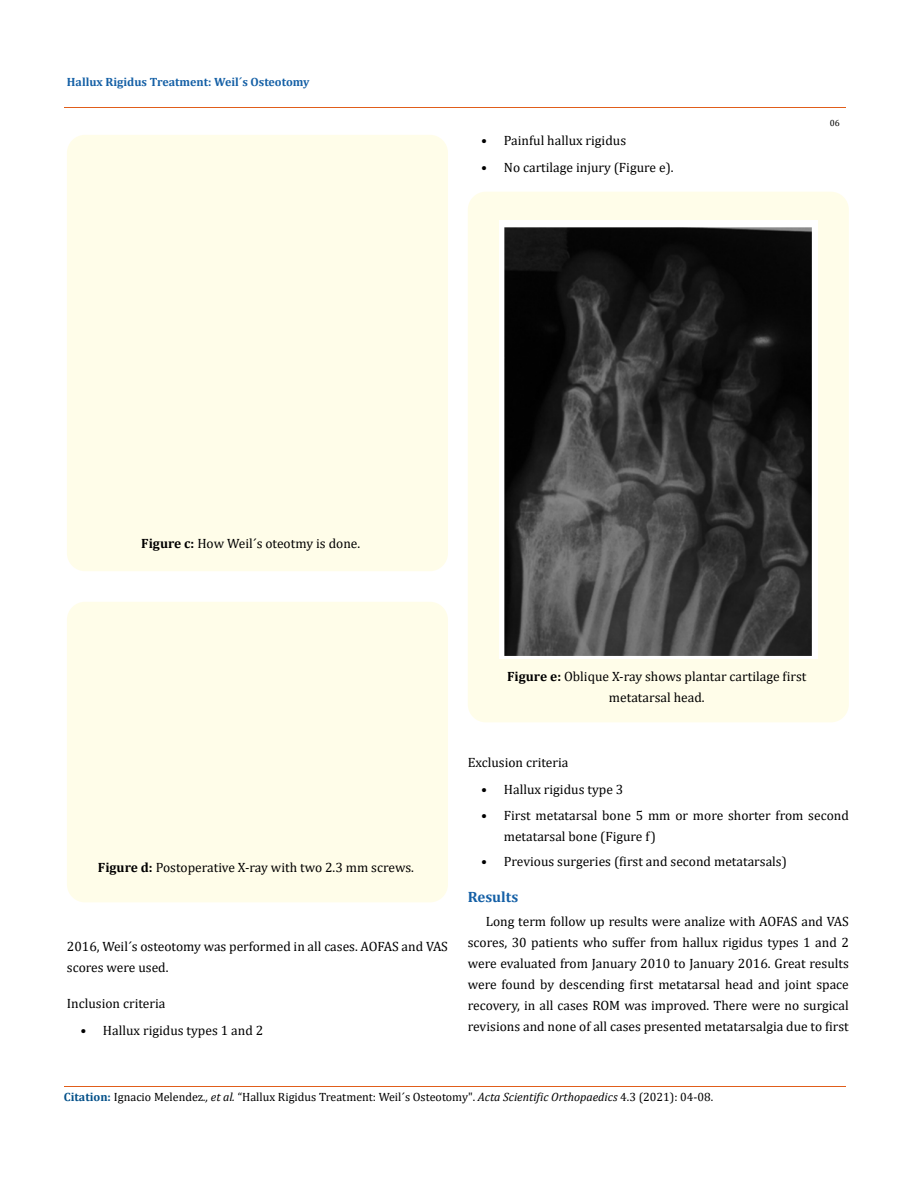
<style>
.page{position:relative;width:917px;height:1188px;background:#fff}
.page>*{position:absolute;margin:0;border:0;box-sizing:border-box;transform-origin:0 0}
.t1{font:700 15px "Cambria";color:#1560a6}
.t2{font:13.5px/21px "Cambria";color:#000}
.t3{font:12px "Cambria";color:#000}
.t4{font:700 12px "Cambria";color:#1560a6}
.t5{font:9px "Cambria";color:#000}
.s1{font-weight:700}
.s2{font-weight:700;color:#035089}
.s3{font-style:italic}
</style>
<div class="page">
<div style="left:67px;top:135px;width:381px;height:436px;background:#fffde9;border-radius:18px"></div>
<div style="left:67px;top:602px;width:381px;height:300px;background:#fffde9;border-radius:18px"></div>
<div style="left:468px;top:192px;width:380px;height:530px;background:#fffde9;border-radius:18px"></div>
<img style="left:499px;top:220px;width:319px;height:439px">
<hr style="left:64px;top:108px;width:781px;height:1px;background:#e05d1a">
<hr style="left:64px;top:1086px;width:781px;height:1px;background:#e05d1a">
<p class="t4" style="left:67px;top:73px;width:244px">Hallux Rigidus Treatment: Weil´s Osteotomy</p>
<p class="t2" style="left:481px;top:130px;width:146px">• Painful hallux rigidus</p>
<p class="t2" style="left:481px;top:157px;width:194px">• No cartilage injury (Figure e).</p>
<p class="t5" style="left:829px;top:118px;width:11px">06</p>
<p class="t2" style="left:141px;top:532px;width:220px"><span class="s1">Figure c:</span> How Weil´s oteotmy is done.</p>
<p class="t2" style="left:507px;top:666px;width:301px;text-align:center"><span class="s1">Figure e:</span> Oblique X-ray shows plantar cartilage first metatarsal head.</p>
<p class="t2" style="left:98px;top:856px;width:317px"><span class="s1">Figure d:</span> Postoperative X-ray with two 2.3 mm screws.</p>
<p class="t2" style="left:67px;top:936px;width:382px">2016, Weil´s osteotomy was performed in all cases. AOFAS and VAS scores were used.</p>
<p class="t2" style="left:67px;top:993px;width:100px">Inclusion criteria</p>
<p class="t2" style="left:80px;top:1020px;width:184px">• Hallux rigidus types 1 and 2</p>
<p class="t2" style="left:468px;top:752px;width:102px">Exclusion criteria</p>
<p class="t2" style="left:481px;top:779px;width:144px">• Hallux rigidus type 3</p>
<p class="t2" style="left:504px;top:804px;width:346px;text-indent:-23px">• First metatarsal bone 5 mm or more shorter from second metatarsal bone (Figure f)</p>
<p class="t2" style="left:481px;top:851px;width:307px">• Previous surgeries (first and second metatarsals)</p>
<p class="t1" style="left:468px;top:886px;width:52px">Results</p>
<p class="t2" style="left:468px;top:911px;width:382px;text-align:justify;text-indent:18px">Long term follow up results were analize with AOFAS and VAS scores, 30 patients who suffer from hallux rigidus types 1 and 2 were evaluated from January 2010 to January 2016. Great results were found by descending first metatarsal head and joint space recovery, in all cases ROM was improved. There were no surgical revisions and none of all cases presented metatarsalgia due to first</p>
<p class="t3" style="left:64px;top:1090px;width:651px"><span class="s2">Citation:</span> Ignacio Melendez<span class="s3">., et al.</span> “Hallux Rigidus Treatment: Weil´s Osteotomy". <span class="s3">Acta Scientific Orthopaedics</span> 4.3 (2021): 04-08.</p>
</div>
